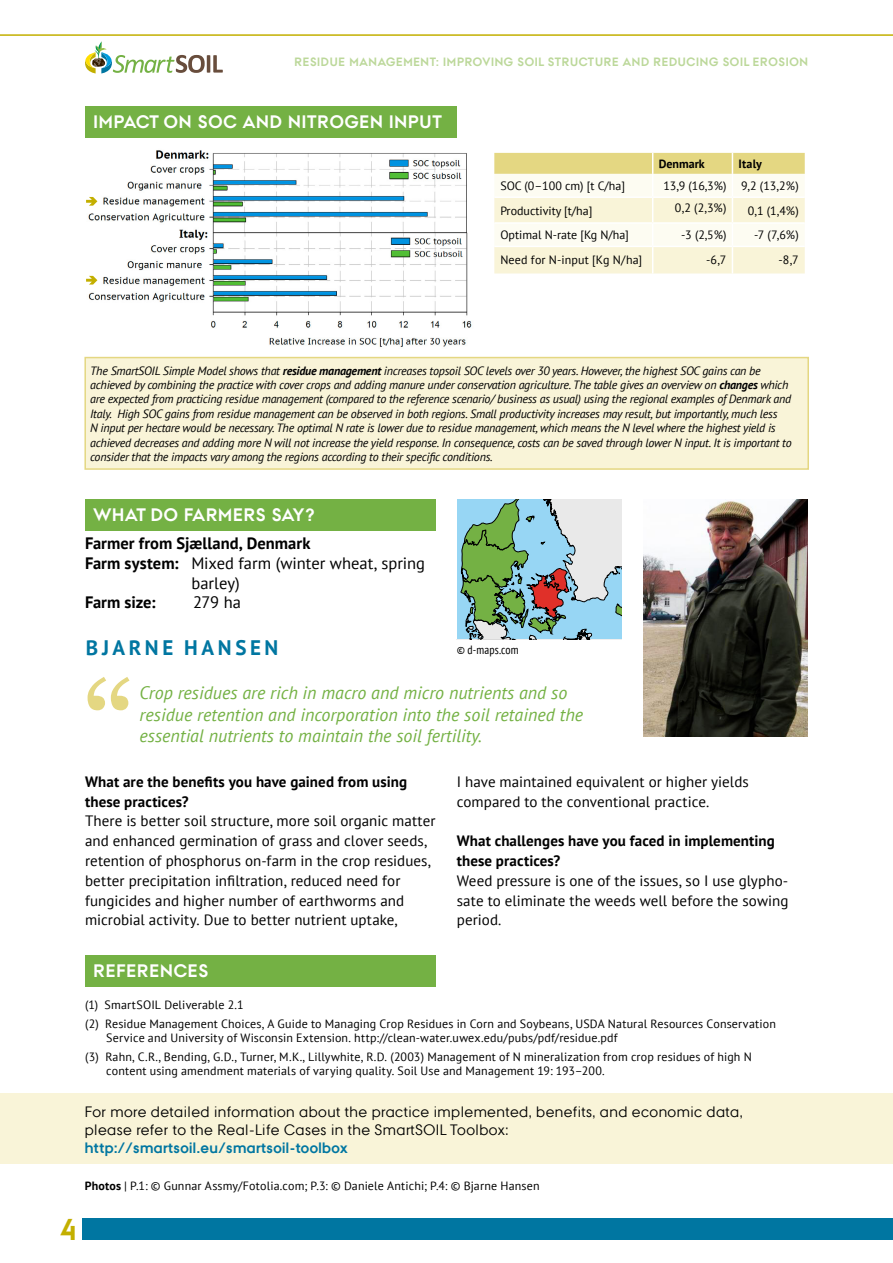
<style>
.page{position:relative;width:893px;height:1263px;background:#fff}
.page>*{position:absolute;margin:0;border:0;box-sizing:border-box;transform-origin:0 0}
.t1{font:700 30px "AU Passata";color:#c3af00}
.t2{font:700 21px "PT Sans";letter-spacing:.175em;color:#0076a1}
.t3{font:italic 18px/21.6px "PT Sans";color:#74b144}
.t4{font:700 18px "AU Passata";letter-spacing:.05em;color:#fff}
.t5{font:16.5px "PT Sans";color:#000}
.t6{font:700 16.5px "PT Sans";color:#000}
.t7{font:15px/19.8px "PT Sans";letter-spacing:.005em;color:#000}
.t8{font:15px/18px "AU Passata";letter-spacing:.03em;color:#000}
.t9{font:700 15px/19.8px "PT Sans";letter-spacing:.005em;color:#000}
.t10{font:700 15px "AU Passata";letter-spacing:.03em;color:#0076a1}
.t11{font:italic 12px/14.4px "PT Sans";letter-spacing:-.02em;color:#000}
.t12{font:12px/18.6px "PT Sans";letter-spacing:.015em;color:#000}
.t13{font:700 12px "AU Passata";letter-spacing:.06em;color:#bcd89a}
.t14{font:700 12px "PT Sans";color:#000}
.t15{font:condensed 12px "PT Sans";letter-spacing:.015em;color:#000}
.s1{font-weight:700}
</style>
<div class="page">
<div style="left:82px;top:1218px;width:811px;height:22px;background:#0076a1"></div>
<hr style="left:0;top:34px;width:893px;height:2px;background:#c3af00">
<svg style="left:85px;top:41px;width:138px;height:32px"></svg>
<div style="left:0;top:1093px;width:893px;height:71px;background:#f9f4d8"></div>
<div style="left:85px;top:499px;width:351px;height:32px;background:#74b144"></div>
<svg style="left:88px;top:677px;width:41px;height:33px"></svg>
<img style="left:643px;top:499px;width:164px;height:237px">
<svg style="left:457px;top:499px;width:164px;height:140px;background:#96b7ae"></svg>
<div style="left:85px;top:955px;width:351px;height:32px;background:#74b144"></div>
<div style="left:85px;top:106px;width:372px;height:32px;background:#74b144"></div>
<div style="left:85px;top:358px;width:723px;height:111px;background:#f9f4d8"></div>
<div style="left:84px;top:357px;width:725px;height:113px;border:2px solid #e4d782"></div>
<img style="left:88px;top:150px;width:384px;height:197px">
<svg style="left:494px;top:153px;width:311px;height:120px"></svg>
<svg style="left:86px;top:197px;width:11px;height:9px"></svg>
<svg style="left:86px;top:276px;width:11px;height:9px"></svg>
<p class="t13" style="left:295px;top:55px;width:65px">RESIDUE MANA</p>
<p class="t13" style="left:386px;top:55px;width:19px">GEMENT</p>
<p class="t13" style="left:436px;top:55px;width:120px">: IM PROVING SOIL STR</p>
<p class="t13" style="left:570px;top:55px;width:238px">UCTURE AN D REDUCING SOIL EROSION</p>
<h3 class="t4" style="left:94px;top:112px;width:346px">IMPACT ON SOC AN D NITROGEN IN PUT</h3>
<p class="t14" style="left:659px;top:156px;width:48px">Denmark</p>
<p class="t14" style="left:738px;top:156px;width:25px">Italy</p>
<p class="t12" style="left:500px;top:176px;width:126px">SOC (0–100 cm) [t C/ha]</p>
<p class="t12" style="left:663px;top:176px;width:137px">13,9 (16,3%) 9,2 (13,2%)</p>
<p class="t12" style="left:500px;top:201px;width:93px">Productivity [t/ha]</p>
<p class="t12" style="left:675px;top:199px;width:53px">0,2 (2,3%)</p>
<p class="t12" style="left:748px;top:201px;width:52px">0,1 (1,4%)</p>
<p class="t12" style="left:500px;top:225px;width:130px">Optimal N-rate [Kg N/ha]</p>
<p class="t12" style="left:681px;top:225px;width:47px">-3 (2,5%)</p>
<p class="t12" style="left:754px;top:225px;width:46px">-7 (7,6%)</p>
<p class="t12" style="left:500px;top:251px;width:143px">Need for N-input [Kg N/ha]</p>
<p class="t12" style="left:706px;top:251px;width:22px">-6,7</p>
<p class="t12" style="left:778px;top:251px;width:22px">-8,7</p>
<p class="t11" style="left:90px;top:363px;width:703px">The SmartSOIL Simple Model shows that <span class="s1">residue management</span> increases topsoil SOC levels over 30 years. However, the highest SOC gains can be achieved by combining the practice with cover crops and adding manure under conservation agriculture. The table gives an overview on <span class="s1">changes</span> which are expected from practicing residue management (compared to the reference scenario/ business as usual) using the regional examples of Denmark and Italy. High SOC gains from residue management can be observed in both regions. Small productivity increases may result, but importantly, much less<br>N input per hectare would be necessary. The optimal N rate is lower due to residue management, which means the N level where the highest yield is achieved decreases and adding more N will not increase the yield response. In consequence, costs can be saved through lower N input. It is important to consider that the impacts vary among the regions according to their specific conditions.</p>
<h3 class="t4" style="left:94px;top:505px;width:222px">WHAT DO FARMERS SAY?</h3>
<h3 class="t6" style="left:85px;top:532px;width:227px">Farmer from Sjælland, Denmark</h3>
<h3 class="t5" style="left:85px;top:552px;width:342px"><span class="s1">Farm system:</span> Mixed farm (winter wheat, spring</h3>
<h3 class="t5" style="left:191px;top:572px;width:50px">barley)</h3>
<h3 class="t6" style="left:85px;top:592px;width:72px">Farm size:</h3>
<h3 class="t5" style="left:193px;top:592px;width:49px">279 ha</h3>
<h2 class="t2" style="left:86px;top:634px;width:194px">Bjar ne Hanse n</h2>
<h3 class="t3" style="left:140px;top:682px;width:445px">Crop residues are rich in macro and micro nutrients and so residue retention and incorporation into the soil retained the essential nutrients to maintain the soil fertility.</h3>
<p class="t15" style="left:457px;top:642px;width:63px">© d-maps.com</p>
<p class="t9" style="left:85px;top:771px;width:324px">What are the benefits you have gained from using these practices?</p>
<p class="t7" style="left:85px;top:811px;width:352px">There is better soil structure, more soil organic matter and enhanced germination of grass and clover seeds, retention of phosphorus on-farm in the crop residues, better precipitation infiltration, reduced need for fungicides and higher number of earthworms and microbial activity. Due to better nutrient uptake,</p>
<p class="t7" style="left:457px;top:771px;width:294px">I have maintained equivalent or higher yields compared to the conventional practice.</p>
<p class="t9" style="left:457px;top:831px;width:320px">What challenges have you faced in implementing these practices?</p>
<p class="t7" style="left:457px;top:870px;width:333px;text-align:justify">Weed pressure is one of the issues, so I use glypho&shy;sate to eliminate the weeds well before the sowing period.</p>
<h3 class="t4" style="left:94px;top:961px;width:116px">REFERENCES</h3>
<p class="t12" style="left:85px;top:995px;width:692px">(1) SmartSOIL Deliverable 2.1<br>(2) Residue Management Choices, A Guide to Managing Crop Residues in Corn and Soybeans, USDA Natural Resources Conservation</p>
<p class="t12" style="left:85px;top:1028px;width:668px;text-indent:21px">Service and University of Wisconsin Extension. http://clean-water.uwex.edu/pubs/pdf/residue.pdf<br>(3) Rahn, C.R., Bending, G.D., Turner, M.K., Lillywhite, R.D. (2003) Management of N mineralization from crop residues of high N</p>
<p class="t12" style="left:106px;top:1061px;width:500px">content using amendment materials of varying quality. Soil Use and Management 19: 193–200.</p>
<h1 class="t1" style="left:60px;top:1212px;width:19px">4</h1>
<p class="t8" style="left:85px;top:1102px;width:659px">For more detailed information about the practice implemented, benefits, and economic data, please refer to the Real-Life Cases in the SmartSOIL Toolbox:</p>
<p class="t10" style="left:85px;top:1139px;width:264px">HTTP://SMARTSOIL.EU/SMARTSOIL-TOOLBOX</p>
<p class="t12" style="left:85px;top:1176px;width:456px"><span class="s1">Photos</span> | P.1: © Gunnar Assmy/Fotolia.com; P.3: © Daniele Antichi; P.4: © Bjarne Hansen</p>
</div>
